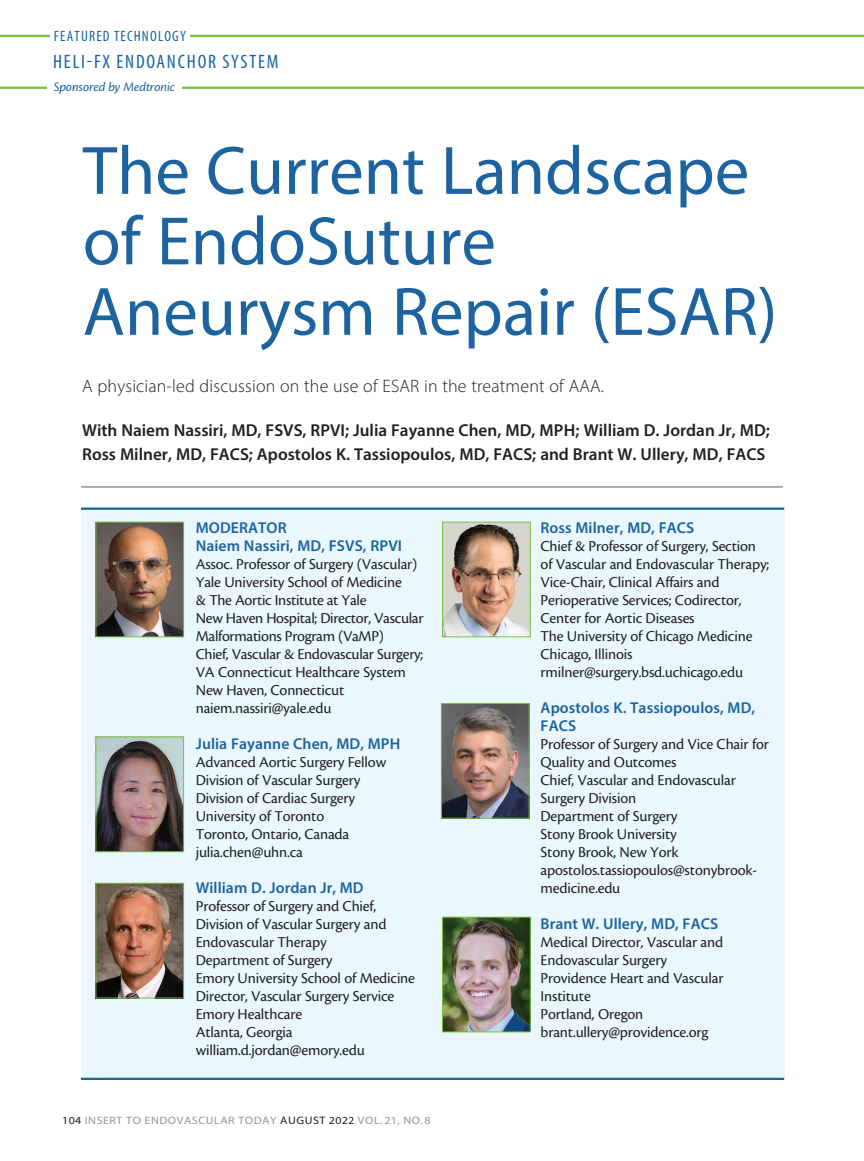
<style>
.page{position:relative;width:864px;height:1161px;background:#fff}
.page>*{position:absolute;margin:0;border:0;box-sizing:border-box;transform-origin:0 0}
.headline{font:69px/70.5px "Myriad Pro";color:#1c639f}
.t1{font:condensed 19.5px "Myriad Pro";letter-spacing:.09em;color:#1c639f}
.deck{font:300 18px "Myriad Pro";letter-spacing:.01em;color:#231f20}
.author{font:600 17.25px/24px "Myriad Pro";color:#231f20}
.bio_info{font:15.75px/18px "Cronos Pro";letter-spacing:-.01em;color:#231f20}
.bio_name{font:600 15.75px/18px "Myriad Pro";letter-spacing:.005em;color:#1c639f}
.bio_name-2{font:15.75px "Cronos Pro";letter-spacing:-.01em;color:#231f20}
.t2{font:condensed 15px "Myriad Pro";letter-spacing:.08em;color:#1c639f}
.t3{font:italic 13.5px "Cronos Pro";letter-spacing:-.01em;color:#1c639f}
.t4{font:10.8px "Myriad Pro";letter-spacing:.045em;color:#939598;scale:1.11 1}
.s1{color:#231f20}
</style>
<div class="page">
<svg style="left:0;top:34px;width:864px;height:55px"></svg>
<div style="left:50px;top:30px;width:140px;height:14px;background:#fff"></div>
<div style="left:47px;top:79px;width:135px;height:14px;background:#fff"></div>
<div style="left:81px;top:508px;width:703px;height:571px;background:#eaf7fd"></div>
<hr style="left:81px;top:508px;width:703px;height:2px;background:#1c639f">
<hr style="left:81px;top:1078px;width:703px;height:2px;background:#1c639f">
<hr style="left:81px;top:486px;width:702px;height:2px;background:#939598">
<img style="left:98px;top:524px;width:84px;height:111px">
<div style="left:96px;top:522px;width:88px;height:115px;border:1px solid #79c142"></div>
<img style="left:443px;top:705px;width:85px;height:112px">
<div style="left:441px;top:703px;width:89px;height:116px;border:1px solid #79c142"></div>
<img style="left:444px;top:919px;width:85px;height:111px">
<div style="left:442px;top:917px;width:89px;height:115px;border:1px solid #79c142"></div>
<img style="left:98px;top:739px;width:84px;height:111px">
<div style="left:96px;top:737px;width:88px;height:115px;border:1px solid #79c142"></div>
<img style="left:444px;top:524px;width:85px;height:111px">
<div style="left:442px;top:522px;width:89px;height:115px;border:1px solid #79c142"></div>
<img style="left:98px;top:885px;width:84px;height:111px">
<div style="left:96px;top:883px;width:88px;height:115px;border:1px solid #79c142"></div>
<p class="t2" style="left:54px;top:27px;width:134px">FEATURED TECHNOLOGY</p>
<p class="t1" style="left:53px;top:50px;width:227px">HELI-FX ENDOANCHOR SYSTEM</p>
<p class="t3" style="left:54px;top:79px;width:123px">Sponsored by Medtronic</p>
<p class="headline" style="left:83px;top:134px;width:696px">The Current Landscape of EndoSuture<br>Aneurysm Repair (ESAR)</p>
<p class="deck" style="left:82px;top:375px;width:523px">A physician-led discussion on the use of ESAR in the treatment of AAA.</p>
<p class="author" style="left:82px;top:418px;width:689px">With Naiem Nassiri, MD, FSVS, RPVI; Julia Fayanne Chen, MD, MPH; William D. Jordan Jr, MD;<br>Ross Milner, MD, FACS; Apostolos K. Tassiopoulos, MD, FACS; and Brant W. Ullery, MD, FACS</p>
<p class="bio_name" style="left:196px;top:518px;width:208px">MODERATOR<br>Naiem Nassiri, MD, FSVS, RPVI</p>
<p class="bio_info" style="left:196px;top:555px;width:223px">Assoc. Professor of Surgery (Vascular)</p>
<p class="bio_info" style="left:196px;top:573px;width:229px">Yale University School of Medicine<br>&amp; The Aortic Institute at Yale<br>New Haven Hospital; Director, Vascular Malformations Program (VaMP)</p>
<p class="bio_info" style="left:196px;top:645px;width:229px">Chief, Vascular &amp; Endovascular Surgery;</p>
<p class="bio_info" style="left:196px;top:663px;width:212px">VA Connecticut Healthcare System</p>
<p class="bio_info" style="left:196px;top:681px;width:150px">New Haven, Connecticut</p>
<p class="bio_info" style="left:196px;top:699px;width:137px">naiem.nassiri@yale.edu</p>
<p class="bio_name" style="left:196px;top:734px;width:206px">Julia Fayanne Chen, MD, MPH</p>
<p class="bio_info" style="left:196px;top:753px;width:192px">Advanced Aortic Surgery Fellow</p>
<p class="bio_info" style="left:196px;top:771px;width:166px">Division of Vascular Surgery</p>
<p class="bio_info" style="left:196px;top:789px;width:161px">Division of Cardiac Surgery</p>
<p class="bio_info" style="left:196px;top:807px;width:130px">University of Toronto</p>
<p class="bio_info" style="left:196px;top:825px;width:155px">Toronto, Ontario, Canada</p>
<p class="bio_name-2" style="left:196px;top:843px;width:109px">julia.chen@uhn.ca</p>
<p class="bio_name" style="left:196px;top:878px;width:169px">William D. Jordan Jr, MD</p>
<p class="bio_info" style="left:196px;top:897px;width:192px">Professor of Surgery and Chief,<br>Division of Vascular Surgery and<br>Endovascular Therapy</p>
<p class="bio_info" style="left:196px;top:951px;width:138px">Department of Surgery</p>
<p class="bio_info" style="left:196px;top:969px;width:221px">Emory University School of Medicine<br>Director, Vascular Surgery Service</p>
<p class="bio_info" style="left:196px;top:1005px;width:108px">Emory Healthcare</p>
<p class="bio_info" style="left:196px;top:1023px;width:98px">Atlanta, Georgia</p>
<p class="bio_name-2" style="left:196px;top:1041px;width:171px">william.d.jordan@emory.edu</p>
<p class="t4" style="left:62px;top:1113px;width:334px"><span class="s1">104</span> INSERT TO ENDOVASCULAR TODAY <span class="s1">AUGUST 2022</span> VOL. 21, NO. 8</p>
<p class="bio_name" style="left:541px;top:518px;width:155px">Ross Milner, MD, FACS</p>
<p class="bio_info" style="left:541px;top:537px;width:230px">Chief &amp; Professor of Surgery, Section of Vascular and Endovascular Therapy;</p>
<p class="bio_info" style="left:541px;top:573px;width:203px">Vice-Chair, Clinical Affairs and<br>Perioperative Services; Codirector,<br>Center for Aortic Diseases</p>
<p class="bio_info" style="left:541px;top:627px;width:213px">The University of Chicago Medicine</p>
<p class="bio_info" style="left:541px;top:645px;width:93px">Chicago, Illinois</p>
<p class="bio_info" style="left:541px;top:663px;width:204px">rmilner@surgery.bsd.uchicago.edu</p>
<p class="bio_name" style="left:541px;top:698px;width:216px">Apostolos K. Tassiopoulos, MD,<br>FACS</p>
<p class="bio_info" style="left:541px;top:735px;width:230px">Professor of Surgery and Vice Chair for<br>Quality and Outcomes</p>
<p class="bio_info" style="left:541px;top:771px;width:197px">Chief, Vascular and Endovascular<br>Surgery Division</p>
<p class="bio_info" style="left:541px;top:807px;width:138px">Department of Surgery</p>
<p class="bio_info" style="left:541px;top:825px;width:138px">Stony Brook University</p>
<p class="bio_info" style="left:541px;top:843px;width:140px">Stony Brook, New York</p>
<p class="bio_info" style="left:541px;top:861px;width:218px">apostolos.tassiopoulos@stonybrook&shy;medicine.edu</p>
<p class="bio_name" style="left:541px;top:914px;width:179px">Brant W. Ullery, MD, FACS</p>
<p class="bio_info" style="left:541px;top:933px;width:184px">Medical Director, Vascular and<br>Endovascular Surgery</p>
<p class="bio_info" style="left:541px;top:969px;width:184px">Providence Heart and Vascular<br>Institute</p>
<p class="bio_info" style="left:541px;top:1005px;width:104px">Portland, Oregon</p>
<p class="bio_info" style="left:541px;top:1023px;width:169px">brant.ullery@providence.org</p>
</div>
